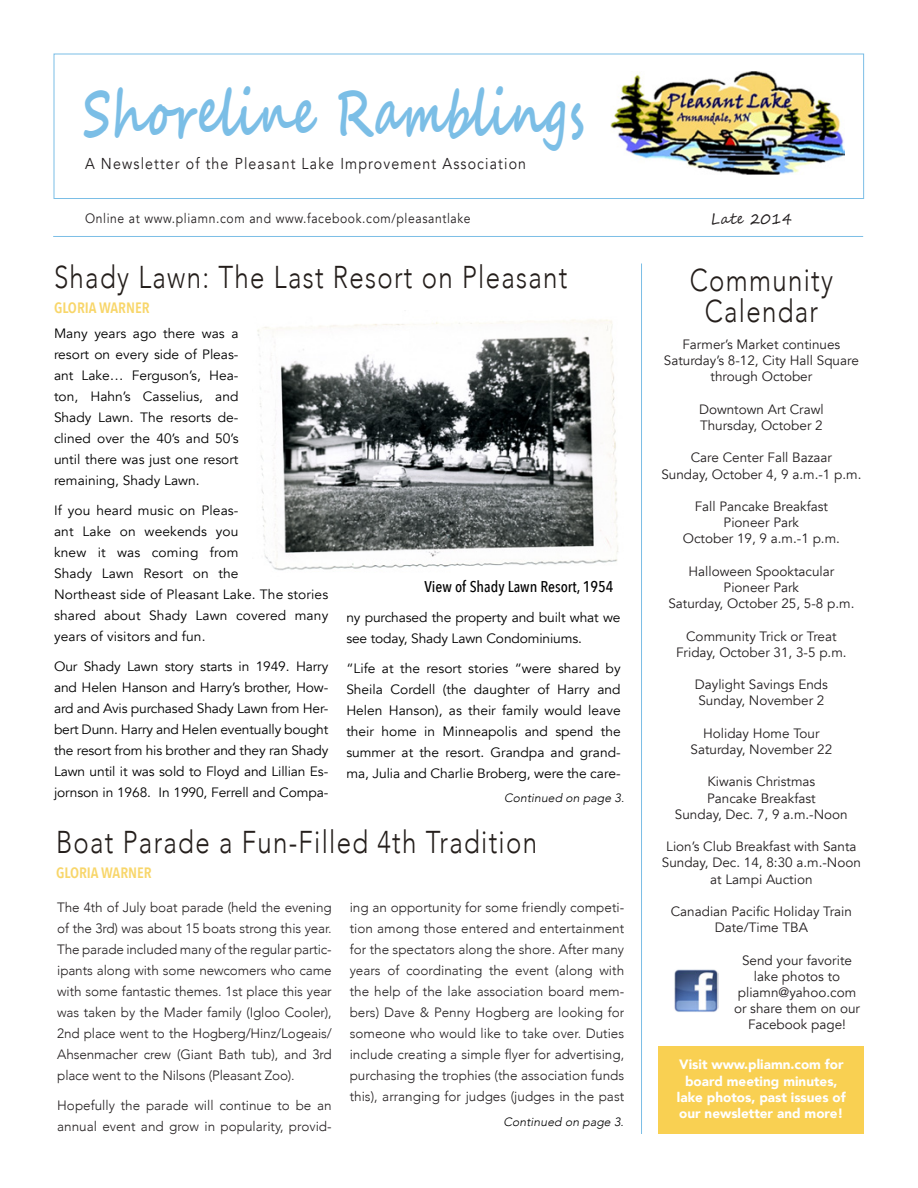
<style>
.page{position:relative;width:918px;height:1188px;background:#fff}
.page>*{position:absolute;margin:0;border:0;box-sizing:border-box;transform-origin:0 0}
.t1{font:700 63.75px "Segoe Script";letter-spacing:.01em;color:#7bbee6;scale:.7 1}
.t2{font:300 31.5px "Avenir";letter-spacing:.05em;color:#241e1b;scale:.82 1}
.t3{font:15.75px "Avenir";letter-spacing:.08em;color:#231f20;scale:.9 1}
.t4{font:500 15.6px "Avenir Next Condensed";color:#000}
.t5{font:600 15px "Avenir Next Condensed";color:#f8d66a}
.t6{font:15px "Segoe Script";letter-spacing:.05em;color:#231f20;scale:.9 1}
.t7{font:13.5px/21px "Avenir";color:#000;text-align:justify}
.t8{font:300 13.5px/21px "Avenir";color:#231f20;text-align:justify}
.t9{font:13.5px/16.2px "Avenir";color:#231f20;text-align:center}
.t10{font:900 13.5px/16.2px "Avenir";color:#fff;text-align:center}
.t11{font:13.5px "Avenir";letter-spacing:.05em;color:#231f20;scale:.9 1}
.t12{font:italic 300 12px "Avenir";letter-spacing:.005em;color:#000}
</style>
<div class="page">
<div style="left:659px;top:1047px;width:205px;height:87px;background:#f9d052"></div>
<div style="left:54px;top:54px;width:810px;height:145px;border:1px solid #7bbee6"></div>
<img style="left:611px;top:72px;width:234px;height:103px">
<hr style="left:53px;top:236px;width:810px;height:1px;background:#7bbee6">
<hr style="left:641px;top:264px;width:1px;height:870px;background:#7bbee6">
<img style="left:674px;top:969px;width:44px;height:43px">
<img style="left:257px;top:319px;width:361px;height:252px">
<p class="t1" style="left:84px;top:61px;width:717px">Shoreline Ramblings</p>
<p class="t3" style="left:85px;top:154px;width:492px">A Newsletter of the Pleasant Lake Improvement Association</p>
<p class="t11" style="left:85px;top:210px;width:430px">Online at www.pliamn.com and www.facebook.com/pleasantlake</p>
<p class="t6" style="left:711px;top:206px;width:91px">Late 2014</p>
<p class="t2" style="left:54px;top:258px;width:628px">Shady Lawn: The Last Resort on Pleasant</p>
<p class="t5" style="left:54px;top:295px;width:97px">GLORIA WARNER</p>
<p class="t2" style="left:690px;top:261px;width:176px">Community</p>
<p class="t2" style="left:705px;top:293px;width:140px">Calendar</p>
<p class="t9" style="left:682px;top:337px;width:160px">Farmer’s Market continues</p>
<p class="t9" style="left:664px;top:353px;width:197px">Saturday’s 8-12, City Hall Square</p>
<p class="t9" style="left:711px;top:369px;width:103px">through October</p>
<p class="t9" style="left:699px;top:401px;width:126px">Downtown Art Crawl</p>
<p class="t9" style="left:700px;top:418px;width:124px">Thursday, October 2</p>
<p class="t9" style="left:691px;top:450px;width:143px">Care Center Fall Bazaar</p>
<p class="t9" style="left:661px;top:466px;width:202px">Sunday, October 4, 9 a.m.-1 p.m.</p>
<p class="t9" style="left:695px;top:499px;width:135px">Fall Pancake Breakfast</p>
<p class="t9" style="left:724px;top:515px;width:77px">Pioneer Park</p>
<p class="t9" style="left:683px;top:531px;width:159px">October 19, 9 a.m.-1 p.m.</p>
<p class="t9" style="left:689px;top:563px;width:147px">Halloween Spooktacular</p>
<p class="t9" style="left:724px;top:580px;width:77px">Pioneer Park</p>
<p class="t9" style="left:668px;top:596px;width:188px">Saturday, October 25, 5-8 p.m.</p>
<p class="t9" style="left:686px;top:628px;width:152px">Community Trick or Treat</p>
<p class="t9" style="left:676px;top:644px;width:172px">Friday, October 31, 3-5 p.m.</p>
<p class="t9" style="left:695px;top:677px;width:135px">Daylight Savings Ends</p>
<p class="t9" style="left:698px;top:693px;width:128px">Sunday, November 2</p>
<p class="t9" style="left:703px;top:725px;width:118px">Holiday Home Tour</p>
<p class="t9" style="left:691px;top:742px;width:143px">Saturday, November 22</p>
<p class="t9" style="left:707px;top:774px;width:109px">Kiwanis Christmas</p>
<p class="t9" style="left:707px;top:790px;width:110px">Pancake Breakfast</p>
<p class="t9" style="left:675px;top:806px;width:174px">Sunday, Dec. 7, 9 a.m.-Noon</p>
<p class="t9" style="left:666px;top:839px;width:192px">Lion’s Club Breakfast with Santa</p>
<p class="t9" style="left:662px;top:855px;width:201px">Sunday, Dec. 14, 8:30 a.m.-Noon</p>
<p class="t9" style="left:710px;top:871px;width:104px">at Lampi Auction</p>
<p class="t9" style="left:671px;top:904px;width:183px">Canadian Pacific Holiday Train</p>
<p class="t9" style="left:715px;top:920px;width:95px">Date/Time TBA</p>
<p class="t9" style="left:742px;top:952px;width:111px">Send your favorite</p>
<p class="t9" style="left:754px;top:968px;width:88px">lake photos to</p>
<p class="t9" style="left:734px;top:985px;width:128px">pliamn@yahoo.com or share them on our<br>Facebook page!</p>
<p class="t7" style="left:54px;top:323px;width:186px">Many years ago there was a resort on every side of Pleas&shy;ant Lake… Ferguson’s, Hea&shy;ton, Hahn’s Casselius, and Shady Lawn. The resorts de&shy;clined over the 40’s and 50’s until there was just one resort remaining, Shady Lawn.</p>
<p class="t7" style="left:54px;top:500px;width:276px;text-align:left">If you heard music on Pleas-<br>ant Lake on weekends you<br>knew it was coming from<br>Shady Lawn Resort on the<br>Northeast side of Pleasant Lake. The stories shared about Shady Lawn covered many years of visitors and fun.</p>
<p class="t7" style="left:54px;top:656px;width:276px">Our Shady Lawn story starts in 1949. Harry and Helen Hanson and Harry’s brother, How&shy;ard and Avis purchased Shady Lawn from Her&shy;bert Dunn. Harry and Helen eventually bought the resort from his brother and they ran Shady Lawn until it was sold to Floyd and Lillian Es&shy;jornson in 1968. In 1990, Ferrell and Compa-</p>
<p class="t4" style="left:424px;top:577px;width:191px">View of Shady Lawn Resort, 1954</p>
<p class="t7" style="left:346px;top:607px;width:276px">ny purchased the property and built what we see today, Shady Lawn Condominiums.</p>
<p class="t7" style="left:346px;top:658px;width:276px">“Life at the resort stories “were shared by Sheila Cordell (the daughter of Harry and Helen Hanson), as their family would leave their home in Minneapolis and spend the summer at the resort. Grandpa and grand&shy;ma, Julia and Charlie Broberg, were the care-</p>
<p class="t12" style="left:504px;top:791px;width:122px">Continued on page 3.</p>
<p class="t2" style="left:56px;top:823px;width:588px">Boat Parade a Fun-Filled 4th Tradition</p>
<p class="t5" style="left:56px;top:860px;width:97px">GLORIA WARNER</p>
<p class="t8" style="left:57px;top:897px;width:276px">The 4th of July boat parade (held the evening of the 3rd) was about 15 boats strong this year.<br>The parade included many of the regular partic&shy;ipants along with some newcomers who came with some fantastic themes. 1st place this year was taken by the Mader family (Igloo Cooler), 2nd place went to the Hogberg/Hinz/Logeais/ Ahsenmacher crew (Giant Bath tub), and 3rd place went to the Nilsons (Pleasant Zoo).</p>
<p class="t8" style="left:57px;top:1095px;width:276px">Hopefully the parade will continue to be an annual event and grow in popularity, provid-</p>
<p class="t8" style="left:350px;top:897px;width:276px">ing an opportunity for some friendly competi&shy;tion among those entered and entertainment for the spectators along the shore. After many years of coordinating the event (along with the help of the lake association board mem&shy;bers) Dave &amp; Penny Hogberg are looking for someone who would like to take over. Duties include creating a simple flyer for advertising, purchasing the trophies (the association funds this), arranging for judges (judges in the past</p>
<p class="t10" style="left:677px;top:1056px;width:170px">Visit www.pliamn.com for board meeting minutes, lake photos, past issues of our newsletter and more!</p>
<p class="t12" style="left:504px;top:1115px;width:122px">Continued on page 3.</p>
</div>
